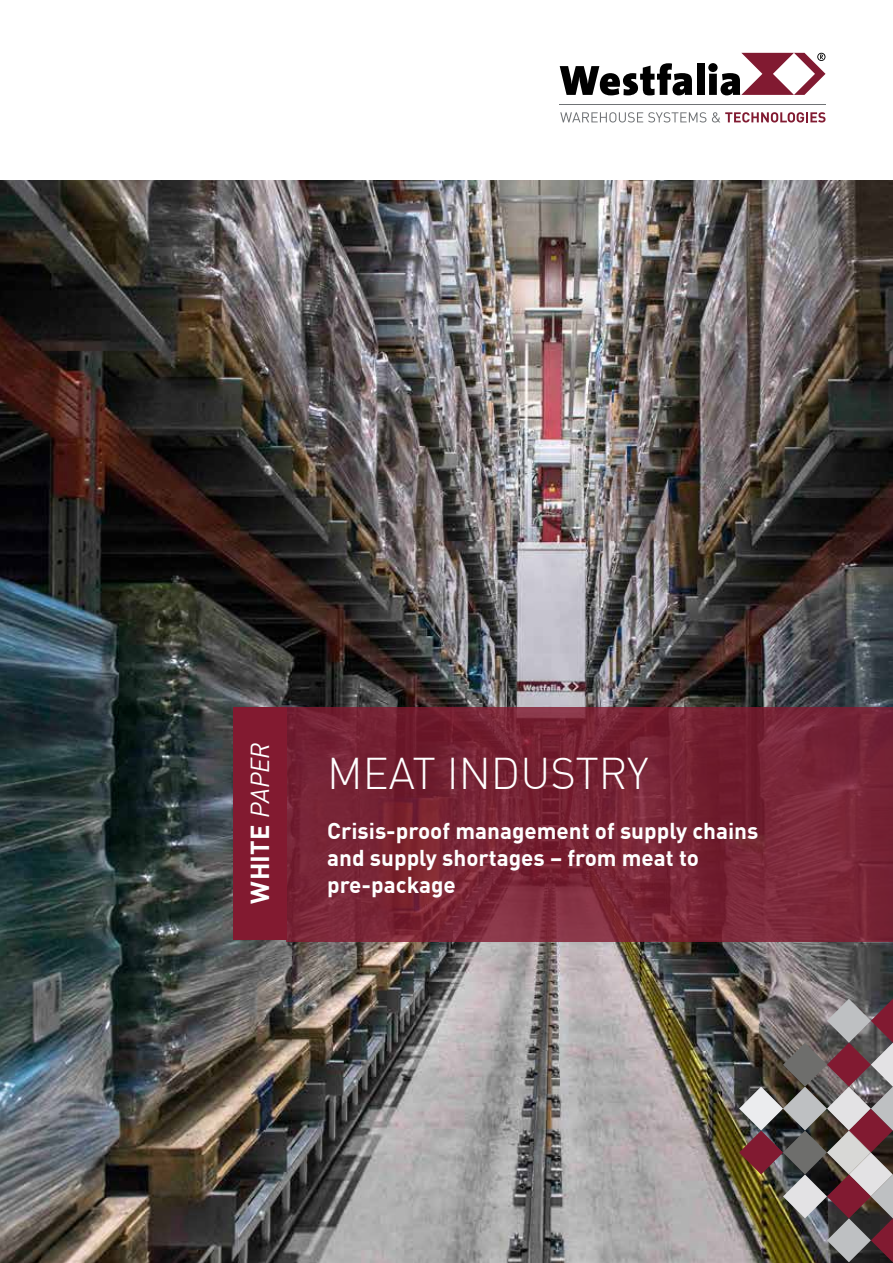
<style>
.page{position:relative;width:893px;height:1263px;background:#fff}
.page>*{position:absolute;margin:0;border:0;box-sizing:border-box;transform-origin:0 0}
.t1{font:300 43.5px "DIN Offc Pro";color:#fff}
.t2{font:700 25.5px "DIN Offc Pro";letter-spacing:.01em;color:#fff}
.t3{font:700 22.5px/27px "DIN Offc Pro";color:#fff}
.s1{font-weight:400;font-style:italic}
</style>
<div class="page">
<img style="left:0;top:180px;width:893px;height:1083px">
<div style="left:233px;top:707px;width:53px;height:233px;background:#821a30"></div>
<svg style="left:560px;top:63px;width:132px;height:32px"></svg>
<div style="left:697px;top:64px;width:7px;height:31px;background:#000"></div>
<svg style="left:708px;top:53px;width:117px;height:42px"></svg>
<hr style="left:560px;top:104px;width:266px;height:1px;background:#6f7275">
<svg style="left:560px;top:112px;width:146px;height:10px"></svg>
<svg style="left:712px;top:112px;width:113px;height:10px"></svg>
<svg style="left:286px;top:707px;width:607px;height:235px;background:#782435"></svg>
<img style="left:739px;top:999px;width:154px;height:263px">
<p class="t2" style="left:239px;top:903px;width:162px;rotate:-90deg">WHITE <span class="s1">PAPER</span></p>
<h1 class="t1" style="left:327px;top:740px;width:323px">MEAT INDUSTRY</h1>
<p class="t3" style="left:327px;top:814px;width:433px">Crisis-proof management of supply chains and supply shortages – from meat to pre-package</p>
</div>
